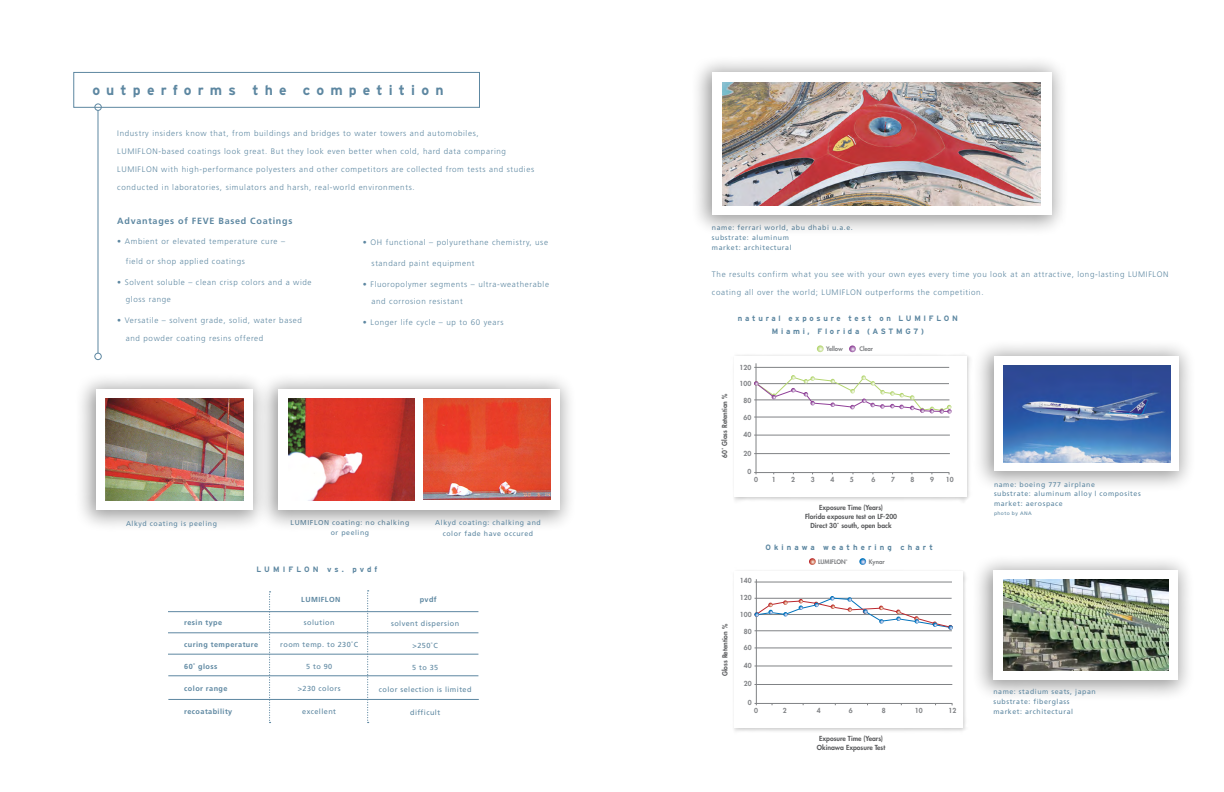
<style>
.page{position:relative;width:1224px;height:792px;background:#fff}
.page>*{position:absolute;margin:0;border:0;box-sizing:border-box;transform-origin:0 0}
.t1{font:700 14px "Interstate";letter-spacing:.44em;color:#5d87a1}
.t2{font:700 9px "Frutiger";letter-spacing:.08em;color:#5d87a1}
.t3{font:300 8px/17.5px "Frutiger";letter-spacing:.08em;color:#5d87a1}
.t4{font:700 7.8px/12.2px "Interstate";letter-spacing:.35em;color:#5d87a1;text-align:center}
.t5{font:700 7.8px "Interstate";letter-spacing:.4em;color:#5d87a1}
.t6{font:7.3px "Frutiger";letter-spacing:.06em;color:#5d87a1}
.t7{font:700 7.3px "Frutiger";letter-spacing:.06em;color:#5d87a1}
.t8{font:7px/9.6px "Frutiger";letter-spacing:.08em;color:#5d87a1}
.t9{font:800 6.8px/8.8px "Futura";color:#58595b;text-align:center}
.t10{font:800 6.8px "Futura";color:#808285}
.t11{font:800 6.1px "Futura";color:#808285}
.t12{font:5px "Frutiger";letter-spacing:.08em;color:#5d87a1}
.t13{font:800 2px "Futura";color:#808285}
</style>
<div class="page">
<hr style="left:168px;top:611px;width:310px;height:1px;background:#5d87a1">
<hr style="left:168px;top:633px;width:310px;height:1px;background:#5d87a1">
<hr style="left:168px;top:654px;width:310px;height:1px;background:#5d87a1">
<svg style="left:367px;top:590px;width:2px;height:133px"></svg>
<svg style="left:269px;top:591px;width:2px;height:132px"></svg>
<hr style="left:168px;top:676px;width:310px;height:1px;background:#5d87a1">
<hr style="left:168px;top:699px;width:311px;height:1px;background:#5d87a1">
<div style="left:74px;top:72px;width:406px;height:36px;border:1px solid #5d87a1"></div>
<div style="left:95px;top:104px;width:7px;height:7px;border:1px solid #5d87a1;border-radius:50%"></div>
<hr style="left:98px;top:110px;width:1px;height:243px;background:#5d87a1">
<div style="left:95px;top:353px;width:7px;height:7px;border:1px solid #5d87a1;border-radius:50%"></div>
<div style="left:256px;top:371px;width:321px;height:161px;background:#000;opacity:.4"></div>
<div style="left:279px;top:389px;width:281px;height:120px;background:#fff"></div>
<img style="left:288px;top:398px;width:126px;height:103px">
<img style="left:424px;top:398px;width:127px;height:102px">
<div style="left:74px;top:371px;width:196px;height:161px;background:#000;opacity:.4"></div>
<div style="left:97px;top:389px;width:156px;height:120px;background:#fff"></div>
<img style="left:106px;top:399px;width:138px;height:101px">
<img style="left:734px;top:355px;width:236px;height:147px">
<div style="left:734px;top:357px;width:233px;height:140px;background:#fff"></div>
<hr style="left:754px;top:367px;width:195px;height:1px;background:#808285">
<hr style="left:754px;top:417px;width:195px;height:1px;background:#808285">
<hr style="left:754px;top:435px;width:196px;height:1px;background:#808285">
<hr style="left:754px;top:453px;width:196px;height:1px;background:#808285">
<hr style="left:754px;top:472px;width:195px;height:1px;background:#808285">
<hr style="left:756px;top:363px;width:1px;height:111px;background:#808285">
<svg style="left:849px;top:345px;width:7px;height:7px"></svg>
<svg style="left:817px;top:345px;width:7px;height:7px"></svg>
<svg style="left:754px;top:375px;width:198px;height:39px"></svg>
<img style="left:734px;top:571px;width:232px;height:160px">
<div style="left:734px;top:572px;width:229px;height:156px;background:#fff"></div>
<hr style="left:755px;top:631px;width:197px;height:1px;background:#808285">
<hr style="left:755px;top:648px;width:197px;height:1px;background:#808285">
<hr style="left:755px;top:666px;width:197px;height:1px;background:#808285">
<hr style="left:755px;top:684px;width:197px;height:1px;background:#808285">
<hr style="left:755px;top:703px;width:197px;height:1px;background:#808285">
<hr style="left:756px;top:579px;width:1px;height:126px;background:#808285">
<svg style="left:859px;top:558px;width:7px;height:7px"></svg>
<svg style="left:809px;top:558px;width:7px;height:7px"></svg>
<hr style="left:755px;top:582px;width:197px;height:1px;background:#808285">
<svg style="left:754px;top:596px;width:199px;height:34px"></svg>
<div style="left:689px;top:54px;width:380px;height:183px;background:#000;opacity:.4"></div>
<div style="left:712px;top:72px;width:340px;height:143px;background:#fff"></div>
<img style="left:723px;top:82px;width:318px;height:123px">
<div style="left:971px;top:338px;width:225px;height:155px;background:#000;opacity:.4"></div>
<div style="left:994px;top:356px;width:185px;height:115px;background:#fff"></div>
<img style="left:1004px;top:366px;width:166px;height:97px">
<div style="left:971px;top:553px;width:225px;height:149px;background:#000;opacity:.4"></div>
<div style="left:993px;top:570px;width:185px;height:110px;background:#fff"></div>
<img style="left:1003px;top:580px;width:165px;height:91px">
<h1 class="t1" style="left:92px;top:83px;width:353px">outperforms the competition</h1>
<p class="t3" style="left:117px;top:124px;width:363px">Industry insiders know that, from buildings and bridges to water towers and automobiles,</p>
<p class="t3" style="left:117px;top:142px;width:390px">LUMIFLON-based coatings look great. But they look even better when cold, hard data comparing</p>
<p class="t3" style="left:117px;top:160px;width:418px">LUMIFLON with high-performance polyesters and other competitors are collected from tests and studies</p>
<p class="t3" style="left:117px;top:178px;width:299px">conducted in laboratories, simulators and harsh, real-world environments.</p>
<p class="t2" style="left:117px;top:215px;width:177px">Advantages of FEVE Based Coatings</p>
<p class="t3" style="left:117px;top:232px;width:169px">• Ambient or elevated temperature cure –</p>
<p class="t3" style="left:126px;top:252px;width:121px">field or shop applied coatings</p>
<p class="t3" style="left:126px;top:273px;width:187px;text-indent:-9px">• Solvent soluble – clean crisp colors and a wide gloss range</p>
<p class="t3" style="left:126px;top:312px;width:177px;text-indent:-9px">• Versatile – solvent grade, solid, water based and powder coating resins offered</p>
<p class="t3" style="left:363px;top:233px;width:187px">• OH functional – polyurethane chemistry, use</p>
<p class="t3" style="left:372px;top:254px;width:105px">standard paint equipment</p>
<p class="t3" style="left:372px;top:275px;width:179px;text-indent:-9px">• Fluoropolymer segments – ultra-weatherable and corrosion resistant</p>
<p class="t3" style="left:363px;top:314px;width:142px">• Longer life cycle – up to 60 years</p>
<p class="t8" style="left:126px;top:519px;width:93px">Alkyd coating is peeling</p>
<p class="t8" style="left:291px;top:518px;width:120px;text-align:center">LUMIFLON coating: no chalking or peeling</p>
<p class="t8" style="left:435px;top:517px;width:107px;line-height:11px;text-align:center">Alkyd coating: chalking and color fade have occured</p>
<p class="t5" style="left:257px;top:565px;width:122px">LUMIFLON vs. pvdf</p>
<p class="t7" style="left:301px;top:596px;width:41px">LUMIFLON</p>
<p class="t7" style="left:420px;top:596px;width:19px">pvdf</p>
<p class="t7" style="left:184px;top:618px;width:39px">resin type</p>
<p class="t7" style="left:184px;top:640px;width:75px">curing temperature</p>
<p class="t7" style="left:184px;top:662px;width:35px">60˚ gloss</p>
<p class="t7" style="left:184px;top:684px;width:45px">color range</p>
<p class="t7" style="left:184px;top:707px;width:50px">recoatability</p>
<p class="t6" style="left:304px;top:618px;width:32px">solution</p>
<p class="t6" style="left:280px;top:640px;width:79px">room temp. to 230˚C</p>
<p class="t6" style="left:306px;top:662px;width:28px">5 to 90</p>
<p class="t6" style="left:298px;top:684px;width:44px">&gt;230 colors</p>
<p class="t6" style="left:302px;top:707px;width:35px">excellent</p>
<p class="t6" style="left:391px;top:619px;width:70px">solvent dispersion</p>
<p class="t6" style="left:413px;top:641px;width:27px">&gt;250˚C</p>
<p class="t6" style="left:412px;top:663px;width:28px">5 to 35</p>
<p class="t6" style="left:379px;top:685px;width:94px">color selection is limited</p>
<p class="t6" style="left:410px;top:708px;width:32px">difficult</p>
<p class="t8" style="left:712px;top:223px;width:142px">name: ferrari world, abu dhabi u.a.e. substrate: aluminum<br>market: architectural</p>
<p class="t3" style="left:712px;top:265px;width:458px">The results confirm what you see with your own eyes every time you look at an attractive, long-lasting LUMIFLON</p>
<p class="t3" style="left:712px;top:283px;width:273px">coating all over the world; LUMIFLON outperforms the competition.</p>
<p class="t4" style="left:738px;top:312px;width:222px">natural exposure test on LUMIFLON<br>Miami, Florida (ASTMG7)</p>
<p class="t9" style="left:720px;top:458px;width:66px;rotate:-90deg">60˚ Gloss Retention %</p>
<p class="t9" style="left:720px;top:676px;width:54px;rotate:-90deg">Gloss Retention %</p>
<p class="t10" style="left:740px;top:362px;width:13px">120</p>
<p class="t10" style="left:740px;top:379px;width:13px">100</p>
<p class="t10" style="left:743px;top:396px;width:9px">80</p>
<p class="t10" style="left:743px;top:413px;width:9px">60</p>
<p class="t10" style="left:743px;top:430px;width:9px">40</p>
<p class="t10" style="left:743px;top:448px;width:9px">20</p>
<p class="t10" style="left:747px;top:467px;width:5px">0</p>
<p class="t11" style="left:826px;top:345px;width:19px">Yellow</p>
<p class="t11" style="left:859px;top:345px;width:15px">Clear</p>
<p class="t10" style="left:754px;top:475px;width:5px">0</p>
<p class="t10" style="left:772px;top:475px;width:5px">1</p>
<p class="t10" style="left:791px;top:475px;width:5px">2</p>
<p class="t10" style="left:811px;top:475px;width:5px">3</p>
<p class="t10" style="left:830px;top:475px;width:5px">4</p>
<p class="t10" style="left:850px;top:475px;width:5px">5</p>
<p class="t10" style="left:871px;top:475px;width:5px">6</p>
<p class="t10" style="left:891px;top:475px;width:5px">7</p>
<p class="t10" style="left:911px;top:475px;width:5px">8</p>
<p class="t10" style="left:930px;top:475px;width:5px">9</p>
<p class="t10" style="left:946px;top:475px;width:9px">10</p>
<p class="t9" style="left:805px;top:503px;width:94px">Exposure Time (Years)<br>Florida exposure test on LF-200<br>Direct 30˚ south, open back</p>
<p class="t5" style="left:765px;top:543px;width:169px">Okinawa weathering chart</p>
<p class="t10" style="left:740px;top:576px;width:13px">140</p>
<p class="t10" style="left:740px;top:593px;width:13px">120</p>
<p class="t10" style="left:740px;top:610px;width:13px">100</p>
<p class="t10" style="left:744px;top:627px;width:9px">80</p>
<p class="t10" style="left:744px;top:643px;width:9px">60</p>
<p class="t10" style="left:744px;top:661px;width:9px">40</p>
<p class="t10" style="left:744px;top:679px;width:9px">20</p>
<p class="t10" style="left:748px;top:698px;width:5px">0</p>
<p class="t10" style="left:754px;top:706px;width:5px">0</p>
<p class="t11" style="left:818px;top:557px;width:29px">LUMIFLON</p>
<p class="t13" style="left:846px;top:559px;width:3px">®</p>
<p class="t11" style="left:869px;top:557px;width:17px">Kynar</p>
<p class="t10" style="left:783px;top:706px;width:5px">2</p>
<p class="t10" style="left:817px;top:706px;width:5px">4</p>
<p class="t10" style="left:849px;top:706px;width:5px">6</p>
<p class="t10" style="left:882px;top:706px;width:5px">8</p>
<p class="t10" style="left:915px;top:706px;width:9px">10</p>
<p class="t10" style="left:949px;top:706px;width:9px">12</p>
<p class="t9" style="left:817px;top:734px;width:70px">Exposure Time (Years)<br>Okinawa Exposure Test</p>
<p class="t8" style="left:994px;top:479px;width:148px">name: boeing 777 airplane<br>substrate: aluminum alloy | composites market: aerospace</p>
<p class="t12" style="left:994px;top:511px;width:39px">photo by ANA</p>
<p class="t8" style="left:993px;top:687px;width:104px">name: stadium seats, japan substrate: fiberglass market: architectural</p>
</div>
